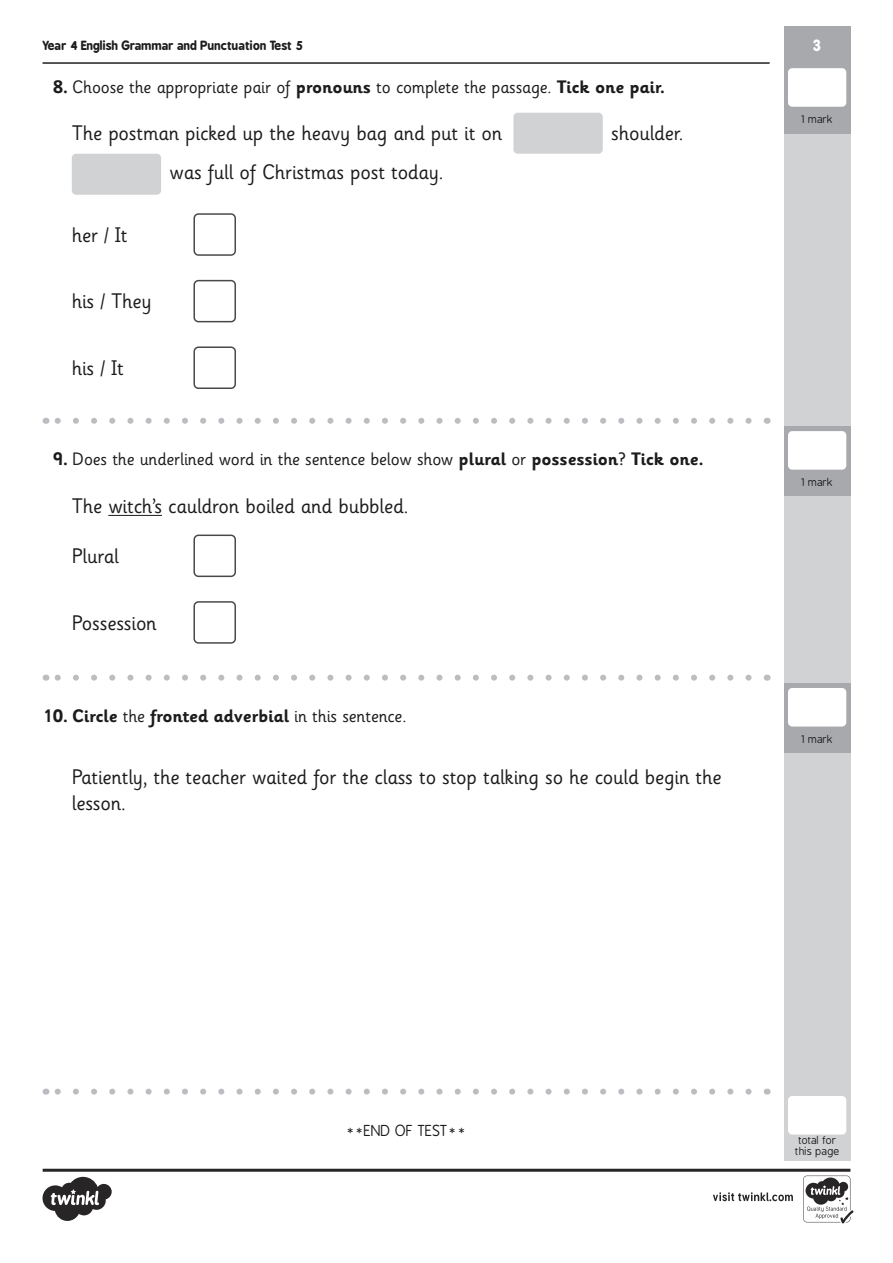
<style>
.page{position:relative;width:893px;height:1263px;background:#fff}
.page>*{position:absolute;margin:0;border:0;box-sizing:border-box;transform-origin:0 0}
.Questions{font:21px/25.2px "Sassoon Infant Rg";letter-spacing:-.01em;color:#1c1c1c}
.t1{font:18px "Sassoon Infant Rg";letter-spacing:-.01em;color:#1c1c1c}
.t2{font:700 18px "Sassoon Infant Rg";letter-spacing:-.01em;color:#1c1c1c}
.t3{font:15px "B Preplay";letter-spacing:-.01em;color:#1c1c1c}
.t4{font:700 15px "B Preplay";color:#fff}
.t5{font:700 12px "B Preplay";color:#1c1c1c}
.Marks{font:10.5px/10.5px "B Preplay";color:#1c1c1c;text-align:center}
.s1{font-weight:700}
.s2{font-weight:400}
</style>
<div class="page">
<div style="left:784px;top:41px;width:66px;height:1120px;background:#d1d2d4"></div>
<hr style="left:43px;top:62px;width:727px;height:2px;background:#231f20">
<div style="left:788px;top:1096px;width:58px;height:38px;background:#fff;border-radius:4px"></div>
<svg style="left:55px;top:1088px;width:694px;height:6px"></svg>
<div style="left:784px;top:26px;width:66px;height:107px;background:#a8a9ad"></div>
<div style="left:788px;top:68px;width:58px;height:39px;background:#fff;border-radius:4px"></div>
<svg style="left:43px;top:1169px;width:810px;height:54px"></svg>
<hr style="left:108px;top:515px;width:54px;height:1px;background:#1c1c1c">
<div style="left:513px;top:113px;width:90px;height:41px;background:#d1d2d4;border-radius:4px"></div>
<div style="left:72px;top:154px;width:89px;height:41px;background:#d1d2d4;border-radius:4px"></div>
<div style="left:193px;top:213px;width:43px;height:43px;border:2px solid #494949;border-radius:4px"></div>
<div style="left:193px;top:534px;width:43px;height:43px;border:2px solid #494949;border-radius:4px"></div>
<div style="left:193px;top:280px;width:43px;height:42px;border:2px solid #494949;border-radius:4px"></div>
<div style="left:193px;top:601px;width:43px;height:43px;border:2px solid #494949;border-radius:4px"></div>
<div style="left:193px;top:346px;width:43px;height:43px;border:2px solid #494949;border-radius:4px"></div>
<div style="left:784px;top:427px;width:66px;height:69px;background:#a8a9ad"></div>
<div style="left:788px;top:431px;width:58px;height:39px;background:#fff;border-radius:4px"></div>
<svg style="left:55px;top:418px;width:694px;height:6px"></svg>
<div style="left:784px;top:683px;width:66px;height:70px;background:#a8a9ad"></div>
<div style="left:788px;top:688px;width:58px;height:38px;background:#fff;border-radius:4px"></div>
<svg style="left:55px;top:675px;width:694px;height:6px"></svg>
<p class="t5" style="left:43px;top:38px;width:262px">Year 4 English Grammar and Punctuation Test 5</p>
<p class="t1" style="left:53px;top:77px;width:614px"><span class="s1">8.</span> Choose the appropriate pair of <span class="s1">pronouns</span> to complete the passage. <span class="s1">Tick one pair.</span></p>
<p class="Questions" style="left:72px;top:121px;width:432px">The postman picked up the heavy bag and put it on</p>
<p class="Questions" style="left:611px;top:121px;width:74px">shoulder.</p>
<p class="Questions" style="left:72px;top:223px;width:57px">her / It</p>
<p class="Questions" style="left:170px;top:160px;width:275px">was full of Christmas post today.</p>
<p class="Questions" style="left:72px;top:290px;width:81px">his / They</p>
<p class="Questions" style="left:72px;top:356px;width:54px">his / It</p>
<p class="t1" style="left:53px;top:449px;width:652px"><span class="s1">9.</span> Does the underlined word in the sentence below show <span class="s1">plural</span> or <span class="s1">possession</span>? <span class="s1">Tick one.</span></p>
<p class="Questions" style="left:72px;top:494px;width:338px">The witch’s cauldron boiled and bubbled.</p>
<p class="Questions" style="left:72px;top:544px;width:49px">Plural</p>
<p class="Questions" style="left:72px;top:611px;width:87px">Possession</p>
<p class="t2" style="left:43px;top:706px;width:365px">10. Circle <span class="s2">the</span> fronted adverbial <span class="s2">in this sentence.</span></p>
<p class="Questions" style="left:72px;top:765px;width:651px">Patiently, the teacher waited for the class to stop talking so he could begin the lesson.</p>
<p class="t4" style="left:813px;top:36px;width:10px">3</p>
<p class="Marks" style="left:801px;top:114px;width:33px">1 mark</p>
<p class="Marks" style="left:801px;top:477px;width:33px">1 mark</p>
<p class="Marks" style="left:801px;top:734px;width:33px">1 mark</p>
<p class="t3" style="left:346px;top:1123px;width:122px">**END OF TEST**</p>
<p class="Marks" style="left:795px;top:1136px;width:46px">total for this page</p>
</div>
